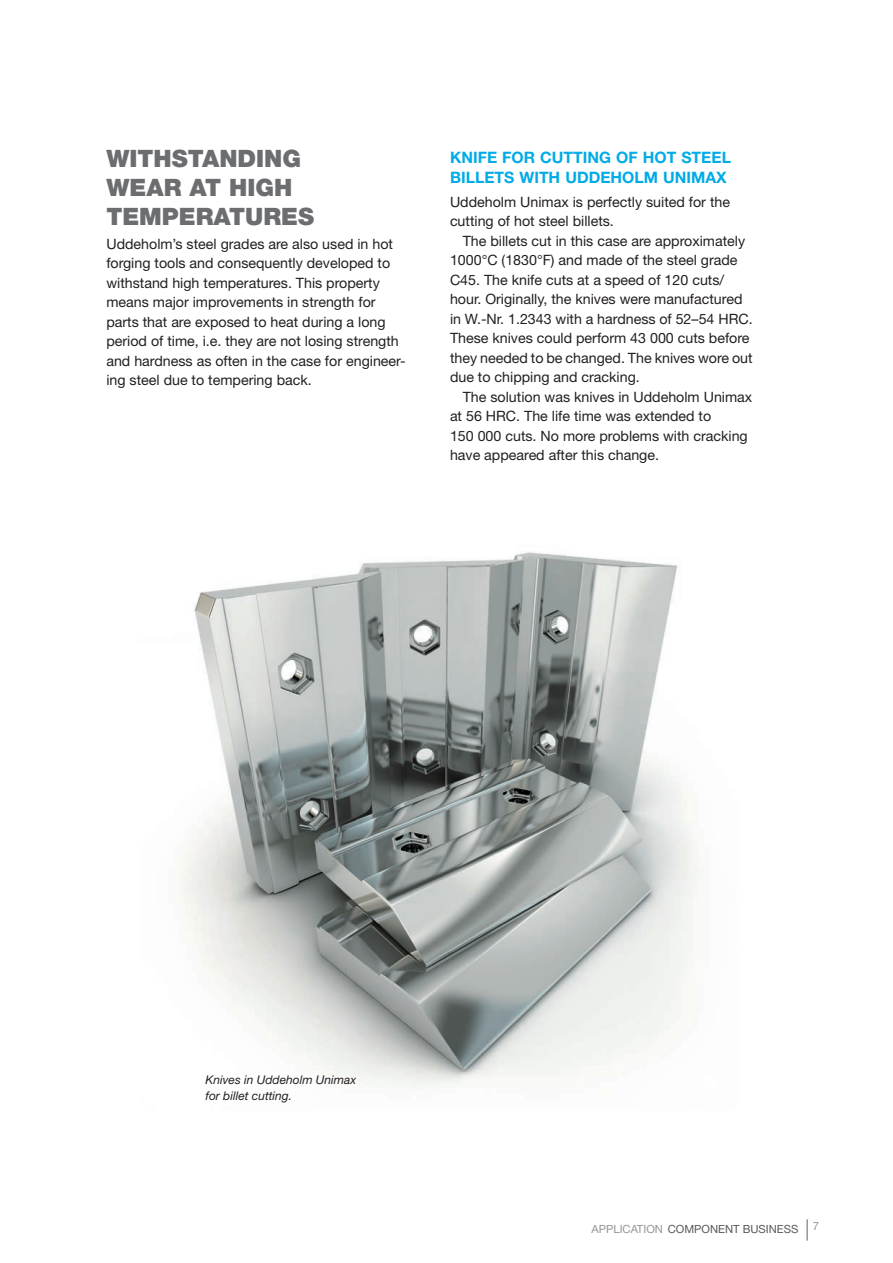
<style>
.page{position:relative;width:893px;height:1263px;background:#fff}
.page>*{position:absolute;margin:0;border:0;box-sizing:border-box;transform-origin:0 0}
.t1{font:900 24px/28.8px "Helvetica Neue";color:#6c6d70}
.t2{font:700 15.75px/20.2px "Helvetica Neue";color:#00abe7}
.t3{font:14.25px/19.5px "Helvetica Neue";color:#231f20}
.t4{font:italic 12px/15.8px "Helvetica Neue";color:#231f20}
.t5{font:11.25px "Helvetica Neue";color:#57585a}
.t6{font:11.25px "Helvetica Neue";color:#939598}
.s1{color:#939598}
</style>
<div class="page">
<hr style="left:806px;top:1219px;width:2px;height:21px;background:#939598">
<img style="left:180px;top:552px;width:522px;height:536px">
<h1 class="t1" style="left:106px;top:144px;width:209px">WITHSTANDING<br>WEAR AT HIGH<br>TEMPERATURES</h1>
<p class="t3" style="left:106px;top:234px;width:301px">Uddeholm’s steel grades are also used in hot forging tools and consequently developed to withstand high temperatures. This property means major improvements in strength for parts that are exposed to heat during a long period of time, i.e. they are not losing strength and hardness as often in the case for engineer&shy;ing steel due to tempering back.</p>
<p class="t2" style="left:450px;top:147px;width:282px">KNIFE FOR CUTTING OF HOT STEEL<br>BILLETS WITH UDDEHOLM UNIMAX</p>
<p class="t3" style="left:450px;top:192px;width:282px">Uddeholm Unimax is perfectly suited for the cutting of hot steel billets.</p>
<p class="t3" style="left:450px;top:231px;width:304px;text-indent:13px">The billets cut in this case are approximately 1000°C (1830°F) and made of the steel grade C45. The knife cuts at a speed of 120 cuts/ hour. Originally, the knives were manufactured in W.-Nr. 1.2343 with a hardness of 52–54 HRC.<br>These knives could perform 43 000 cuts before they needed to be changed. The knives wore out due to chipping and cracking.</p>
<p class="t3" style="left:450px;top:387px;width:304px;text-indent:13px">The solution was knives in Uddeholm Unimax at 56 HRC. The life time was extended to<br>150 000 cuts. No more problems with cracking have appeared after this change.</p>
<p class="t4" style="left:205px;top:1072px;width:152px">Knives in Uddeholm Unimax for billet cutting.</p>
<p class="t5" style="left:591px;top:1222px;width:208px"><span class="s1">APPLICATION</span> COMPONENT BUSINESS</p>
<p class="t6" style="left:813px;top:1219px;width:8px">7</p>
</div>
